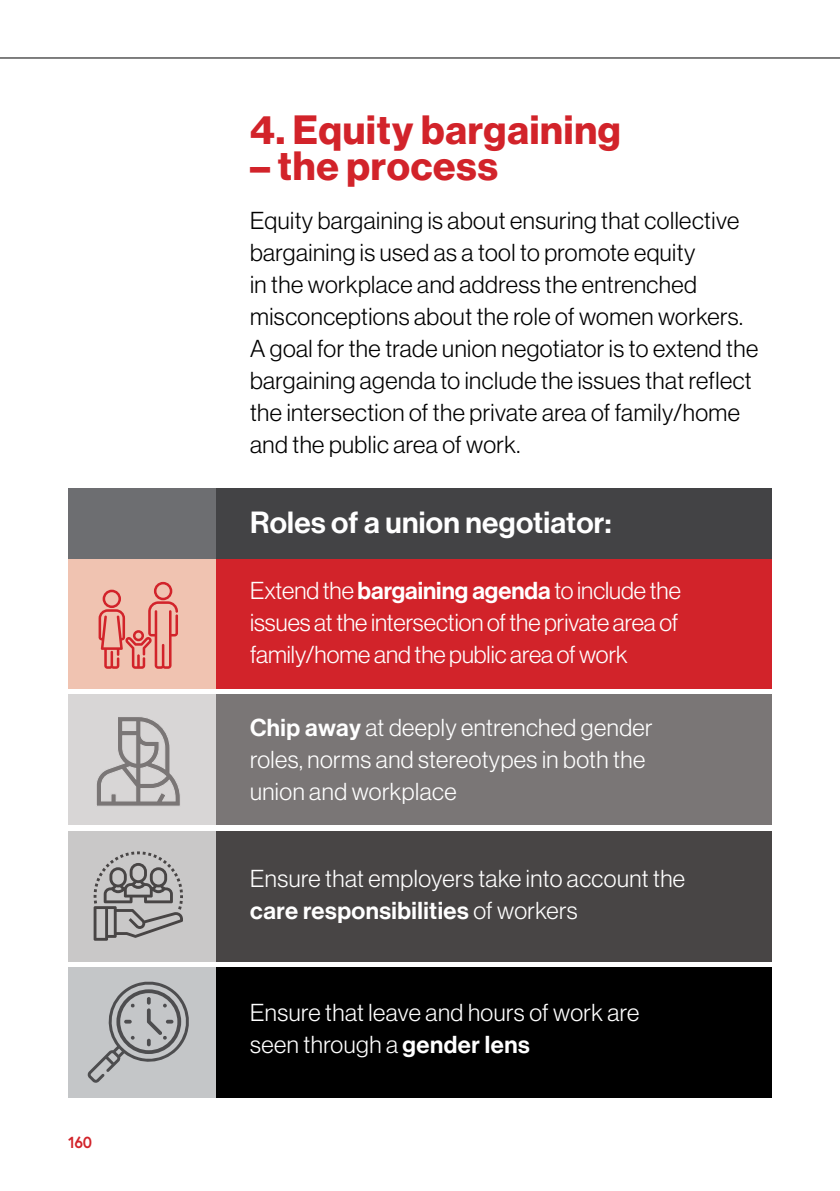
<style>
.page{position:relative;width:840px;height:1191px;background:#fff}
.page>*{position:absolute;margin:0;border:0;box-sizing:border-box;transform-origin:0 0}
.t1{font:40px "N Haas Grotesk DS Pro 75 Bd";letter-spacing:.02em;color:#d2232a}
.t2{font:30px "N Haas Grotesk DS Pro 65 Md";letter-spacing:.01em;color:#fff}
.t3{font:24px/32px "N Haas Grotesk DS Pro 45 Lt";letter-spacing:.02em;color:#000}
.t4{font:24px/32px "N Haas Grotesk DS Pro 45 Lt";letter-spacing:.02em;color:#fff}
.t5{font:24px "N Haas Grotesk DS Pro 65 Md";letter-spacing:.02em;color:#fff}
.t6{font:700 16px "Europa";color:#d2232a;scale:.96 1}
.s1{font-family:"N Haas Grotesk DS Pro 65 Md"}
.s2{font-family:"N Haas Grotesk DS Pro 45 Lt"}
</style>
<div class="page">
<hr style="left:0;top:57px;width:839px;height:1px;background:#000">
<div style="left:68px;top:558px;width:148px;height:131px;background:#f0c3b1"></div>
<div style="left:68px;top:488px;width:148px;height:70px;background:#6d6e71"></div>
<div style="left:68px;top:694px;width:148px;height:131px;background:#d8d6d6"></div>
<div style="left:68px;top:831px;width:148px;height:130px;background:#c9c8c8"></div>
<div style="left:68px;top:967px;width:148px;height:130px;background:#c4c6c8"></div>
<div style="left:216px;top:558px;width:555px;height:131px;background:#d2232a"></div>
<div style="left:216px;top:488px;width:555px;height:70px;background:#434345"></div>
<div style="left:216px;top:694px;width:555px;height:131px;background:#7a7676"></div>
<div style="left:216px;top:831px;width:555px;height:130px;background:#484545"></div>
<div style="left:216px;top:967px;width:555px;height:130px;background:#000"></div>
<svg style="left:96px;top:717px;width:84px;height:89px"></svg>
<svg style="left:98px;top:582px;width:80px;height:87px"></svg>
<svg style="left:94px;top:851px;width:89px;height:89px"></svg>
<svg style="left:87px;top:981px;width:102px;height:102px"></svg>
<p class="t6" style="left:68px;top:1131px;width:27px">160</p>
<h1 class="t1" style="left:250px;top:107px;width:372px">4. Equity bargaining</h1>
<h1 class="t1" style="left:250px;top:143px;width:249px">– the process</h1>
<p class="t3" style="left:250px;top:205px;width:509px">Equity bargaining is about ensuring that collective bargaining is used as a tool to promote equity<br>in the workplace and address the entrenched misconceptions about the role of women workers.<br>A goal for the trade union negotiator is to extend the bargaining agenda to include the issues that reflect the intersection of the private area of family/home and the public area of work.</p>
<p class="t2" style="left:250px;top:505px;width:363px">Roles of a union negotiator:</p>
<p class="t4" style="left:250px;top:574px;width:432px;text-align:justify">Extend the <span class="s1">bargaining agenda</span> to include the issues at the intersection of the private area of family/home and the public area of work</p>
<p class="t4" style="left:250px;top:711px;width:404px"><span class="s1">Chip away</span> at deeply entrenched gender roles, norms and stereotypes in both the union and workplace</p>
<p class="t4" style="left:250px;top:863px;width:436px">Ensure that employers take into account the</p>
<p class="t5" style="left:250px;top:897px;width:329px">care responsibilities <span class="s2">of workers</span></p>
<p class="t4" style="left:250px;top:997px;width:390px">Ensure that leave and hours of work are seen through a <span class="s1">gender lens</span></p>
</div>
